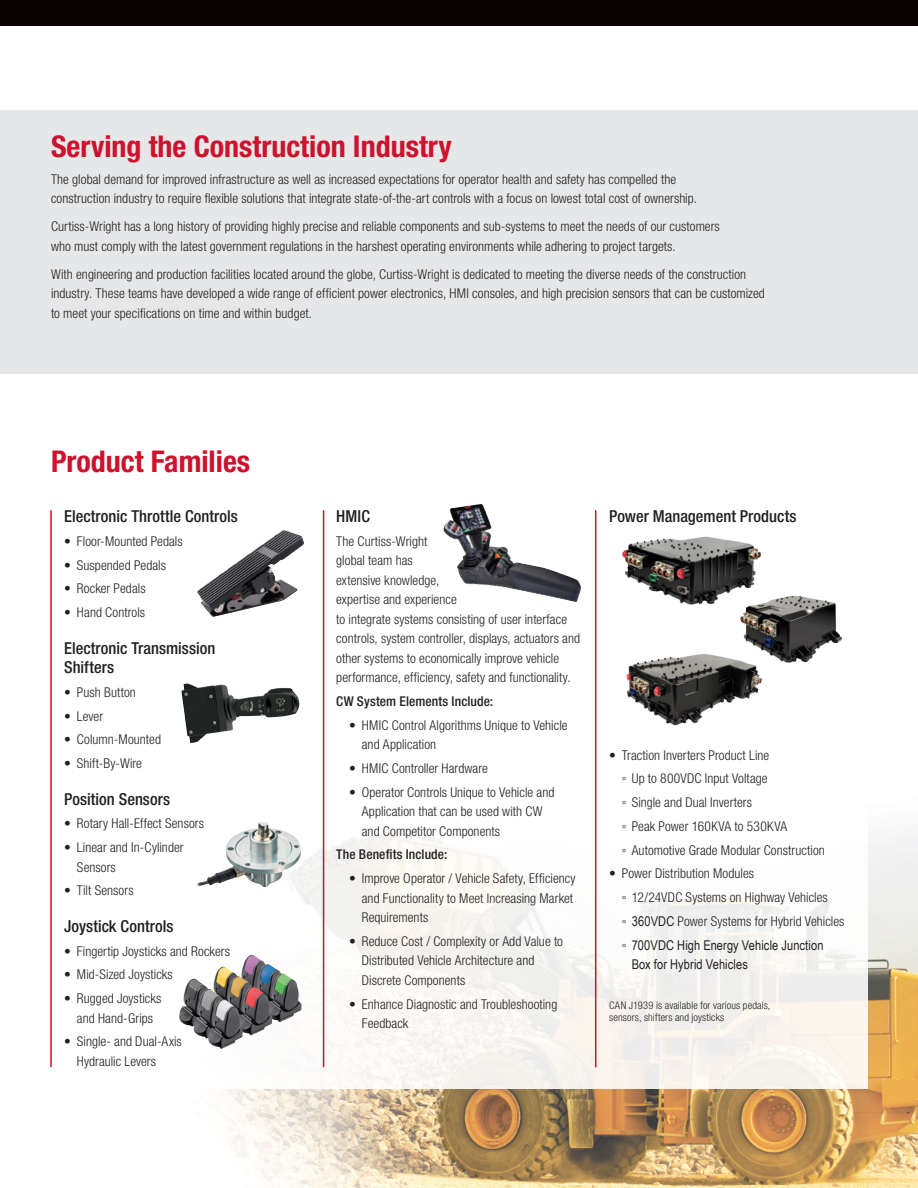
<style>
.page{position:relative;width:918px;height:1188px;background:#fff}
.page>*{position:absolute;margin:0;border:0;box-sizing:border-box;transform-origin:0 0}
.t1{font:700 condensed 30px "Helvetica Neue LT Std";color:#cd122d}
.t2{font:500 condensed 16.5px/19.5px "Helvetica Neue LT Std";color:#231f20}
.t3{font:300 condensed 13.5px/19.5px "Helvetica Neue LT Std";letter-spacing:.005em;color:#231f20}
.t4{font:13.5px/19.5px "Arial Narrow";letter-spacing:.005em;color:#231f20}
.t5{font:500 condensed 13.5px "Helvetica Neue LT Std";letter-spacing:.01em;color:#231f20}
.t6{font:300 condensed 10.5px/12px "Helvetica Neue LT Std";letter-spacing:.015em;color:#231f20}
.s1{font-family:"Arial Narrow";font-weight:400;font-stretch:normal}
</style>
<div class="page">
<div style="left:0;top:0;width:918px;height:26px;background:#0a0203"></div>
<div style="left:0;top:111px;width:918px;height:263px;background:#e6e7e8"></div>
<img style="left:221px;top:838px;width:697px;height:350px">
<div style="left:50px;top:374px;width:818px;height:715px;background:linear-gradient(to bottom,#fff,#f7f5f2)"></div>
<img style="left:197px;top:530px;width:107px;height:87px">
<img style="left:181px;top:683px;width:119px;height:60px">
<img style="left:179px;top:955px;width:73px;height:94px">
<hr style="left:50px;top:510px;width:2px;height:557px;background:#cd122d">
<hr style="left:323px;top:510px;width:1px;height:557px;background:#cd122d">
<hr style="left:595px;top:510px;width:1px;height:557px;background:#cd122d">
<img style="left:192px;top:821px;width:109px;height:66px">
<img style="left:621px;top:533px;width:144px;height:78px">
<img style="left:623px;top:646px;width:142px;height:85px">
<img style="left:739px;top:589px;width:105px;height:77px">
<img style="left:443px;top:504px;width:139px;height:99px">
<h1 class="t1" style="left:51px;top:129px;width:402px">Serving the Construction Industry</h1>
<p class="t3" style="left:51px;top:169px;width:647px">The global demand for improved infrastructure as well as increased expectations for operator health and safety has compelled the construction industry to require flexible solutions that integrate state-of-the-art controls with a focus on lowest total cost of ownership.</p>
<p class="t3" style="left:51px;top:217px;width:670px">Curtiss-Wright has a long history of providing highly precise and reliable components and sub-systems to meet the needs of our customers who must comply with the latest government regulations in the harshest operating environments while adhering to project targets.</p>
<p class="t3" style="left:51px;top:264px;width:715px">With engineering and production facilities located around the globe, Curtiss-Wright is dedicated to meeting the diverse needs of the construction industry. These teams have developed a wide range of efficient power electronics, HMI consoles, and high precision sensors that can be customized to meet your specifications on time and within budget.</p>
<h1 class="t1" style="left:51px;top:443px;width:201px">Product Families</h1>
<p class="t2" style="left:64px;top:506px;width:175px">Electronic Throttle Controls</p>
<p class="t3" style="left:64px;top:531px;width:120px">• Floor-Mounted Pedals</p>
<p class="t3" style="left:64px;top:555px;width:103px">• Suspended Pedals</p>
<p class="t3" style="left:64px;top:579px;width:83px">• Rocker Pedals</p>
<p class="t3" style="left:64px;top:602px;width:83px">• Hand Controls</p>
<p class="t2" style="left:64px;top:638px;width:153px">Electronic Transmission<br>Shifters</p>
<p class="t3" style="left:64px;top:682px;width:73px">• Push Button</p>
<p class="t3" style="left:64px;top:706px;width:40px">• Lever</p>
<p class="t3" style="left:64px;top:730px;width:98px">• Column-Mounted</p>
<p class="t3" style="left:64px;top:753px;width:79px">• Shift-By-Wire</p>
<p class="t2" style="left:64px;top:789px;width:108px">Position Sensors</p>
<p class="t3" style="left:64px;top:814px;width:141px">• Rotary Hall-Effect Sensors</p>
<p class="t3" style="left:77px;top:837px;width:108px;text-indent:-13px">• Linear and In-Cylinder<br>Sensors</p>
<p class="t3" style="left:64px;top:881px;width:71px">• Tilt Sensors</p>
<p class="t2" style="left:64px;top:916px;width:111px">Joystick Controls</p>
<p class="t3" style="left:64px;top:941px;width:167px">• Fingertip Joysticks and Rockers</p>
<p class="t3" style="left:64px;top:965px;width:110px">• Mid-Sized Joysticks</p>
<p class="t3" style="left:64px;top:988px;width:99px;text-align:center">• Rugged Joysticks and Hand-Grips</p>
<p class="t3" style="left:77px;top:1032px;width:106px;text-indent:-13px">• Single- and Dual-Axis<br>Hydraulic Levers</p>
<p class="t2" style="left:336px;top:506px;width:35px">HMIC</p>
<p class="t3" style="left:336px;top:531px;width:245px">The Curtiss-Wright<br>global team has<br>extensive knowledge,<br>expertise and experience<br>to integrate systems consisting of user interface controls, system controller, displays, actuators and other systems to economically improve vehicle performance, efficiency, safety and functionality.</p>
<p class="t5" style="left:336px;top:693px;width:158px">CW System Elements Include:</p>
<p class="t3" style="left:362px;top:715px;width:207px;text-indent:-13px">• HMIC Control Algorithms Unique to Vehicle and Application</p>
<p class="t3" style="left:349px;top:758px;width:140px">• HMIC Controller Hardware</p>
<p class="t3" style="left:362px;top:782px;width:194px;text-indent:-13px">• Operator Controls Unique to Vehicle and<br>Application that can be used with CW and Competitor Components</p>
<p class="t5" style="left:336px;top:847px;width:113px">The Benefits Include:</p>
<p class="t3" style="left:362px;top:869px;width:215px;text-indent:-13px">• Improve Operator / Vehicle Safety, Efficiency and Functionality to Meet Increasing Market<br>Requirements</p>
<p class="t3" style="left:362px;top:931px;width:203px;text-indent:-13px">• Reduce Cost / Complexity or Add Value to<br>Distributed Vehicle Architecture and<br>Discrete Components</p>
<p class="t3" style="left:362px;top:994px;width:197px;text-indent:-13px">• Enhance Diagnostic and Troubleshooting<br>Feedback</p>
<p class="t2" style="left:609px;top:506px;width:189px">Power Management Products</p>
<p class="t3" style="left:622px;top:743px;width:204px;line-height:23.7px;text-indent:-13px">• Traction Inverters Product Line<br><span class="s1">◦</span> Up to 800VDC Input Voltage<br><span class="s1">◦</span> Single and Dual Inverters<br><span class="s1">◦</span> Peak Power 160KVA to 530KVA<br><span class="s1">◦</span> Automotive Grade Modular Construction</p>
<p class="t3" style="left:622px;top:862px;width:224px;line-height:23.7px;text-indent:-13px">• Power Distribution Modules<br><span class="s1">◦</span> 12/24VDC Systems on Highway Vehicles<br><span class="s1">◦ 360VDC</span> Power Systems for Hybrid Vehicles</p>
<p class="t4" style="left:632px;top:935px;width:193px;text-indent:-10px">◦ 700VDC High Energy Vehicle Junction<br>Box for Hybrid Vehicles</p>
<p class="t6" style="left:609px;top:999px;width:163px">CAN J1939 is available for various pedals, sensors, shifters and joysticks</p>
</div>
